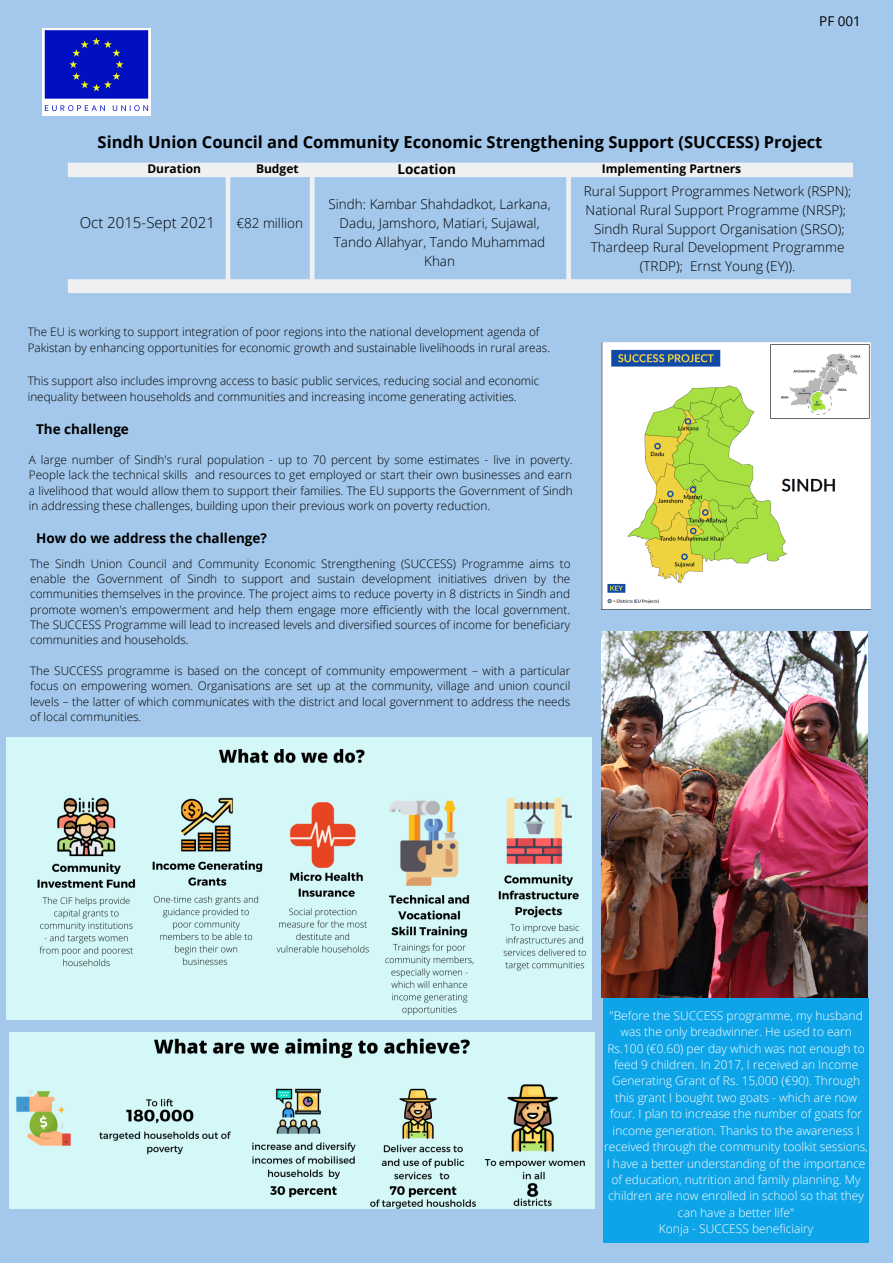
<style>
.page{position:relative;width:893px;height:1263px;background:#a3c8eb}
.page>*{position:absolute;margin:0;border:0;box-sizing:border-box;transform-origin:0 0}
.t1{font:700 16.5px "Open Sans";color:#000}
.t2{font:300 15px "Open Sans";color:#000}
.t3{font:300 13.5px/18.8px "Open Sans";color:#000;text-align:center}
.t4{font:700 13.5px "Open Sans";color:#000}
.t5{font:13.5px "Open Sans";color:#000}
.t6{font:300 12px/16.4px "Open Sans";color:#fff;text-align:center}
.t7{font:700 12px "Open Sans";color:#000}
.t8{font:300 11.77px/15.4px "Open Sans";color:#000;text-align:justify}
.t9{font:300 11.7px/15.3px "Open Sans";color:#000;text-align:justify}
</style>
<div class="page">
<div style="left:603px;top:998px;width:266px;height:244px;background:#0ea5e8"></div>
<img style="left:602px;top:632px;width:266px;height:365px">
<img style="left:42px;top:28px;width:108px;height:87px">
<svg style="left:68px;top:163px;width:785px;height:130px"></svg>
<img style="left:9px;top:1032px;width:585px;height:176px">
<img style="left:6px;top:738px;width:585px;height:281px">
<img style="left:602px;top:342px;width:268px;height:268px">
<p class="t5" style="left:819px;top:11px;width:43px">PF 001</p>
<h1 class="t1" style="left:98px;top:130px;width:726px">Sindh Union Council and Community Economic Strengthening Support (SUCCESS) Project</h1>
<p class="t7" style="left:147px;top:160px;width:55px">Duration</p>
<p class="t7" style="left:256px;top:160px;width:44px">Budget</p>
<p class="t4" style="left:397px;top:160px;width:60px">Location</p>
<p class="t2" style="left:80px;top:212px;width:137px">Oct 2015-Sept 2021</p>
<p class="t3" style="left:236px;top:213px;width:68px">€82 million</p>
<p class="t3" style="left:328px;top:194px;width:224px">Sindh: Kambar Shahdadkot, Larkana,<br>Dadu, Jamshoro, Matiari, Sujawal,<br>Tando Allahyar, Tando Muhammad<br>Khan</p>
<p class="t7" style="left:602px;top:160px;width:141px">Implementing Partners</p>
<p class="t3" style="left:584px;top:182px;width:269px">Rural Support Programmes Network (RSPN); National Rural Support Programme (NRSP); Sindh Rural Support Organisation (SRSO); Thardeep Rural Development Programme (TRDP); Ernst Young (EY)).</p>
<p class="t9" style="left:28px;top:323px;width:524px;line-height:16.4px">The EU is working to support integration of poor regions into the national development agenda of<br>Pakistan by enhancing opportunities for economic growth and sustainable livelihoods in rural areas.</p>
<p class="t9" style="left:28px;top:372px;width:513px;line-height:16.4px">This support also includes improvng access to basic public services, reducing social and economic inequality between households and communities and increasing income generating activities.</p>
<p class="t4" style="left:36px;top:420px;width:94px">The challenge</p>
<p class="t8" style="left:29px;top:451px;width:545px">A large number of Sindh's rural population - up to 70 percent by some estimates - live in poverty.<br>People lack the technical skills and resources to get employed or start their own businesses and earn a livelihood that would allow them to support their families. The EU supports the Government of Sindh in addressing these challenges, building upon their previous work on poverty reduction.</p>
<p class="t4" style="left:36px;top:529px;width:232px">How do we address the challenge?</p>
<p class="t9" style="left:30px;top:556px;width:542px">The Sindh Union Council and Community Economic Strengthening (SUCCESS) Programme aims to enable the Government of Sindh to support and sustain development initiatives driven by the communities themselves in the province. The project aims to reduce poverty in 8 districts in Sindh and promote women's empowerment and help them engage more efficiently with the local government.<br>The SUCCESS Programme will lead to increased levels and diversified sources of income for beneficiary communities and households.</p>
<p class="t9" style="left:30px;top:663px;width:542px">The SUCCESS programme is based on the concept of community empowerment – with a particular focus on empowering women. Organisations are set up at the community, village and union council levels – the latter of which communicates with the district and local government to address the needs of local communities.</p>
<p class="t6" style="left:604px;top:1007px;width:265px">"Before the SUCCESS programme, my husband was the only breadwinner. He used to earn Rs.100 (€0.60) per day which was not enough to feed 9 children. In 2017, I received an Income Generating Grant of Rs. 15,000 (€90). Through this grant I bought two goats - which are now four. I plan to increase the number of goats for income generation. Thanks to the awareness I received through the community toolkit sessions, I have a better understanding of the importance of education, nutrition and family planning. My children are now enrolled in school so that they can have a better life"<br>Konja - SUCCESS beneficiairy</p>
</div>
